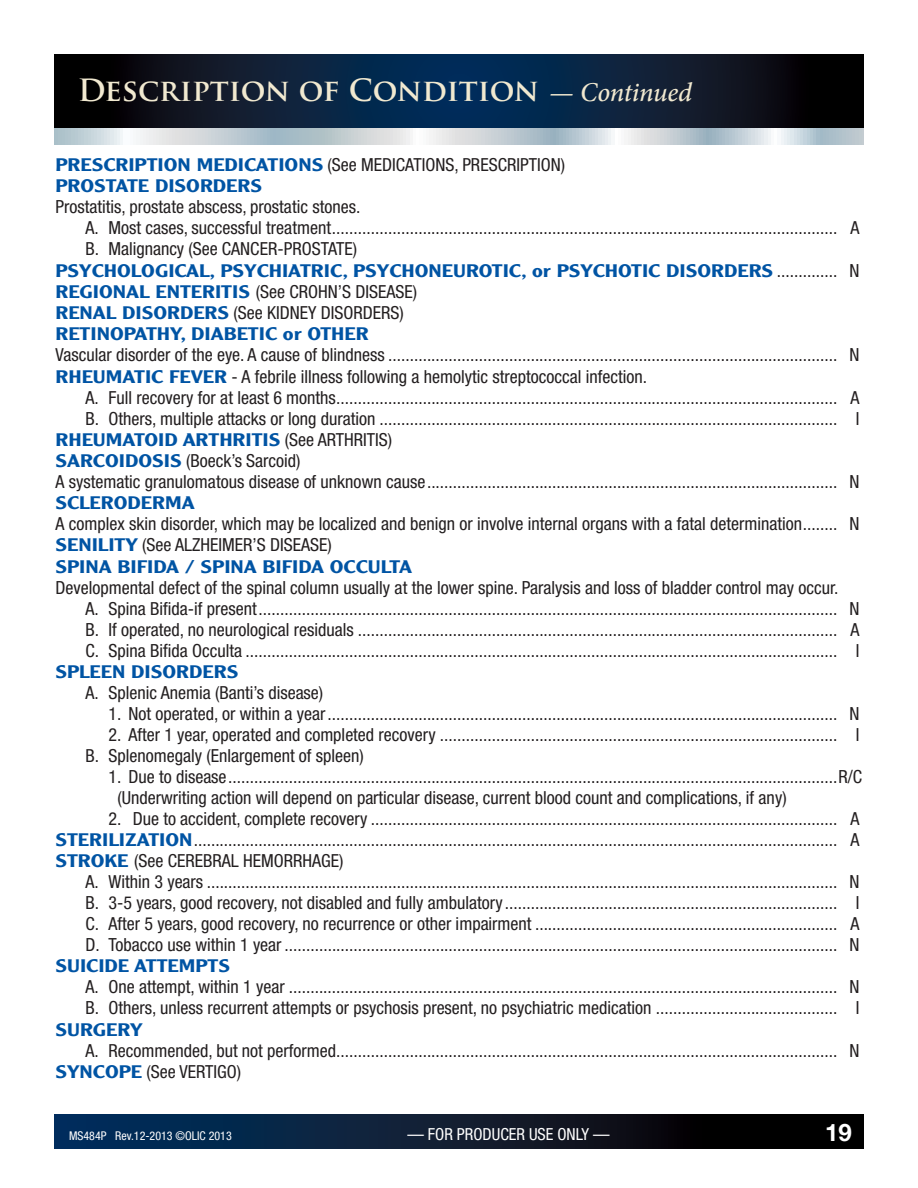
<style>
.page{position:relative;width:918px;height:1188px;background:#fff}
.page>*{position:absolute;margin:0;border:0;box-sizing:border-box;transform-origin:0 0}
.t1{font:700 30px "Trajan Pro";color:#f1e9d0}
.t2{font:700 24px "Helvetica Neue";color:#fff}
.t3{font:condensed 18px/21px "Helvetica Neue";color:#231f20}
.t4{font:500 17.7px "Clearface Gothic LH";color:#0054a4;scale:1.27 1}
.t5{font:condensed 16.5px "Helvetica Neue";color:#fff}
.t6{font:condensed 12px "Helvetica Neue";color:#fff}
.s1{font-family:"Minion Pro";font-weight:500;font-style:italic;font-size:27px}
.s2{font-family:"Clearface Gothic LH";font-weight:500;font-stretch:normal;font-size:17.7px;color:#0054a4}
.s3{font-family:"Helvetica Neue";font-weight:400;font-stretch:condensed;font-size:18px;color:#231f20}
</style>
<div class="page">
<div style="left:54px;top:1115px;width:810px;height:34px;background:linear-gradient(to right,#073463,#090000)"></div>
<svg style="left:54px;top:127px;width:810px;height:18px;background:#bfcad0"></svg>
<svg style="left:54px;top:54px;width:810px;height:73px;background:#081a2f"></svg>
<h1 class="t1" style="left:78px;top:72px;width:616px">Description of Condition <span class="s1">— Continued</span></h1>
<p class="t3" style="left:56px;top:154px;width:511px"><span class="s2">PRESCRIPTION MEDICATIONS</span> (See MEDICATIONS, PRESCRIPTION)</p>
<p class="t4" style="left:56px;top:175px;width:164px">PROSTATE DISORDERS</p>
<p class="t3" style="left:86px;top:196px;width:776px;text-indent:-30px">Prostatitis, prostate abscess, prostatic stones.<br>A. Most cases, successful treatment ..................................................................................................................... A<br>B. Malignancy (See CANCER-PROSTATE)</p>
<p class="t4" style="left:56px;top:259px;width:635px">PSYCHOLOGICAL, PSYCHIATRIC, PSYCHONEUROTIC, or PSYCHOTIC DISORDERS <span class="s3">.............. N</span></p>
<p class="t3" style="left:56px;top:281px;width:363px"><span class="s2">REGIONAL ENTERITIS</span> (See CROHN’S DISEASE)<br><span class="s2">RENAL DISORDERS</span> (See KIDNEY DISORDERS)</p>
<p class="t4" style="left:56px;top:323px;width:248px">RETINOPATHY, DIABETIC or OTHER</p>
<p class="t3" style="left:56px;top:344px;width:806px">Vascular disorder of the eye. A cause of blindness ........................................................................................................ N<br><span class="s2">RHEUMATIC FEVER</span> - A febrile illness following a hemolytic streptococcal infection.</p>
<p class="t3" style="left:86px;top:387px;width:776px">A. Full recovery for at least 6 months .................................................................................................................... A<br>B. Others, multiple attacks or long duration .......................................................................................................... I</p>
<p class="t4" style="left:56px;top:428px;width:267px">RHEUMATOID ARTHRITIS <span class="s3">(See ARTHRITIS)</span></p>
<p class="t3" style="left:56px;top:450px;width:806px"><span class="s2">SARCOIDOSIS</span> (Boeck’s Sarcoid)<br>A systematic granulomatous disease of unknown cause ............................................................................................... N</p>
<p class="t4" style="left:56px;top:492px;width:111px">SCLERODERMA</p>
<p class="t3" style="left:56px;top:513px;width:806px">A complex skin disorder, which may be localized and benign or involve internal organs with a fatal determination ........ N<br><span class="s2">SENILITY</span> (See ALZHEIMER’S DISEASE)</p>
<p class="t4" style="left:56px;top:555px;width:282px">SPINA BIFIDA / SPINA BIFIDA OCCULTA</p>
<p class="t3" style="left:86px;top:577px;width:776px;text-indent:-30px">Developmental defect of the spinal column usually at the lower spine. Paralysis and loss of bladder control may occur.<br>A. Spina Bifida-if present ...................................................................................................................................... N B. If operated, no neurological residuals ............................................................................................................... A C. Spina Bifida Occulta ......................................................................................................................................... I</p>
<p class="t4" style="left:56px;top:661px;width:145px">SPLEEN DISORDERS</p>
<p class="t3" style="left:86px;top:682px;width:239px">A. Splenic Anemia (Banti’s disease)</p>
<p class="t3" style="left:108px;top:703px;width:753px">1. Not operated, or within a year ...................................................................................................................... N</p>
<p class="t3" style="left:86px;top:724px;width:775px;text-indent:23px">2. After 1 year, operated and completed recovery ............................................................................................ I<br>B. Splenomegaly (Enlargement of spleen)</p>
<p class="t3" style="left:117px;top:766px;width:746px;text-indent:-9px">1. Due to disease ............................................................................................................................................. R/C (Underwriting action will depend on particular disease, current blood count and complications, if any)</p>
<p class="t3" style="left:56px;top:808px;width:806px;text-align:justify;text-indent:53px">2. Due to accident, complete recovery ............................................................................................................ A <span class="s2">STERILIZATION</span> ..................................................................................................................................................... A <span class="s2">STROKE</span> (See CEREBRAL HEMORRHAGE)</p>
<p class="t3" style="left:86px;top:871px;width:776px;text-align:justify">A. Within 3 years .................................................................................................................................................. N B. 3-5 years, good recovery, not disabled and fully ambulatory ............................................................................. I C. After 5 years, good recovery, no recurrence or other impairment ...................................................................... A D. Tobacco use within 1 year ................................................................................................................................ N</p>
<p class="t4" style="left:56px;top:955px;width:139px">SUICIDE ATTEMPTS</p>
<p class="t3" style="left:86px;top:976px;width:776px">A. One attempt, within 1 year ............................................................................................................................... N<br>B. Others, unless recurrent attempts or psychosis present, no psychiatric medication .......................................... I</p>
<p class="t4" style="left:56px;top:1018px;width:70px">SURGERY</p>
<p class="t3" style="left:56px;top:1040px;width:806px;text-indent:30px">A. Recommended, but not performed .................................................................................................................... N<br><span class="s2">SYNCOPE</span> (See VERTIGO)</p>
<p class="t6" style="left:69px;top:1129px;width:164px">MS484P Rev.12-2013 ©OLIC 2013</p>
<p class="t5" style="left:407px;top:1124px;width:204px">— FOR PRODUCER USE ONLY —</p>
<h2 class="t2" style="left:825px;top:1117px;width:28px">19</h2>
</div>
